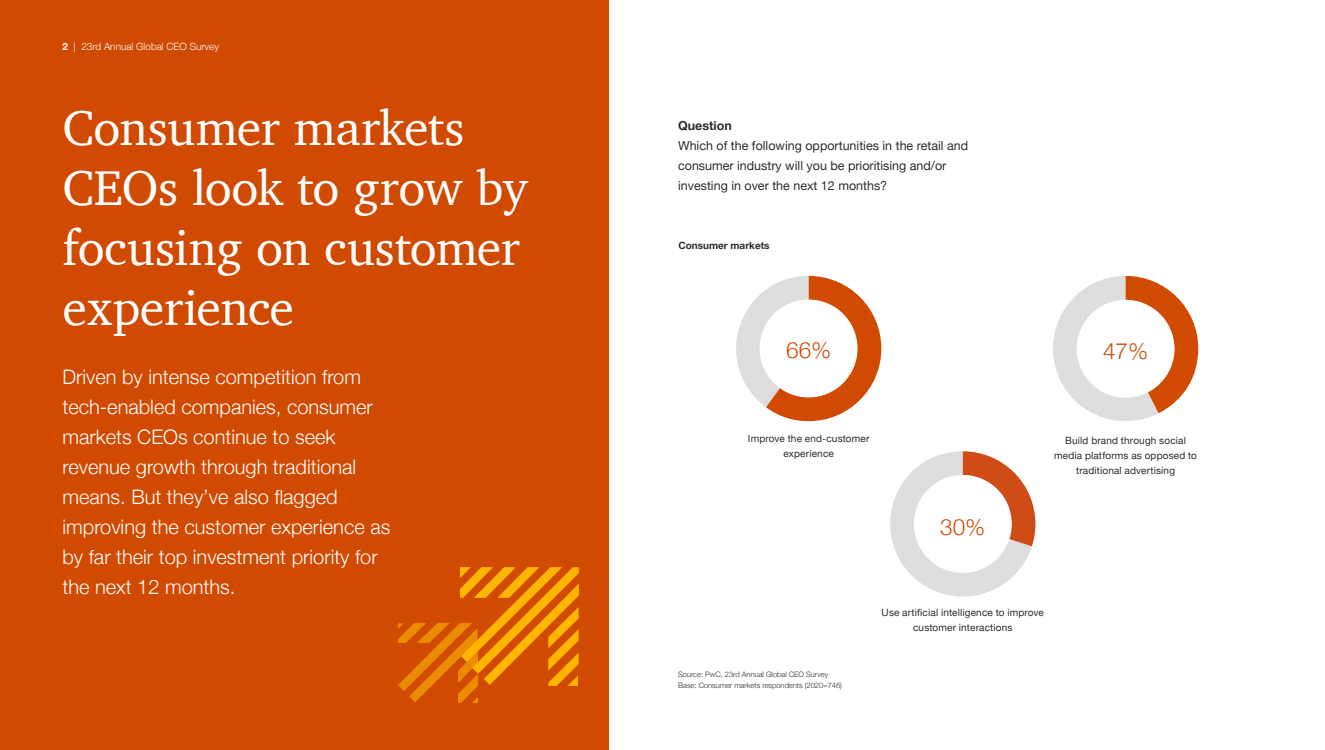
<style>
.page{position:relative;width:1325px;height:750px;background:#fff}
.page>*{position:absolute;margin:0;border:0;box-sizing:border-box;transform-origin:0 0}
.t1{font:50px/60px "Charter";letter-spacing:-.01em;color:#fff}
.t2{font:300 22.5px "Helvetica Neue";color:#d04a02}
.t3{font:300 20px/30px "Helvetica Neue";color:#fff}
.t4{font:12.5px/20px "Helvetica Neue";color:#2d2d2d}
.t5{font:700 12.5px "Helvetica Neue";color:#2d2d2d}
.t6{font:10px/15px "Helvetica Neue";letter-spacing:.015em;color:#2d2d2d;text-align:center}
.t7{font:300 10px "Helvetica Neue";color:#fff}
.t8{font:700 10px "Helvetica Neue";color:#2d2d2d}
.t9{font:300 7.5px/10.6px "Helvetica Neue";color:#2d2d2d}
.s1{font-weight:700}
</style>
<div class="page">
<svg style="left:890px;top:451px;width:145px;height:146px"></svg>
<div style="left:914px;top:475px;width:98px;height:98px;background:#fff;border-radius:50%"></div>
<svg style="left:736px;top:276px;width:145px;height:145px"></svg>
<div style="left:760px;top:299px;width:98px;height:98px;background:#fff;border-radius:50%"></div>
<div style="left:0;top:0;width:609px;height:750px;background:#d04a02"></div>
<svg style="left:398px;top:567px;width:181px;height:136px"></svg>
<svg style="left:1053px;top:276px;width:145px;height:145px"></svg>
<div style="left:1077px;top:300px;width:98px;height:98px;background:#fff;border-radius:50%"></div>
<p class="t7" style="left:62px;top:38px;width:158px"><span class="s1">2</span> | 23rd Annual Global CEO Survey</p>
<h1 class="t1" style="left:62px;top:97px;width:467px">Consumer markets<br>CEOs look to grow by focusing on customer experience</h1>
<p class="t3" style="left:62px;top:361px;width:329px">Driven by intense competition from tech-enabled companies, consumer markets CEOs continue to seek revenue growth through traditional means. But they’ve also flagged improving the customer experience as by far their top investment priority for the next 12 months.</p>
<p class="t5" style="left:678px;top:116px;width:55px">Question</p>
<p class="t4" style="left:678px;top:136px;width:292px">Which of the following opportunities in the retail and consumer industry will you be prioritising and/or investing in over the next 12 months?</p>
<p class="t8" style="left:678px;top:238px;width:93px">Consumer markets</p>
<p class="t2" style="left:786px;top:332px;width:47px">66%</p>
<p class="t2" style="left:1103px;top:333px;width:47px">47%</p>
<p class="t6" style="left:748px;top:431px;width:123px">Improve the end-customer experience</p>
<p class="t6" style="left:1054px;top:434px;width:144px">Build brand through social media platforms as opposed to traditional advertising</p>
<p class="t2" style="left:940px;top:508px;width:47px">30%</p>
<p class="t9" style="left:678px;top:668px;width:165px">Source: PwC, 23rd Annual Global CEO Survey<br>Base: Consumer markets respondents (2020=746)</p>
<p class="t6" style="left:882px;top:606px;width:164px">Use artificial intelligence to improve customer interactions</p>
</div>
